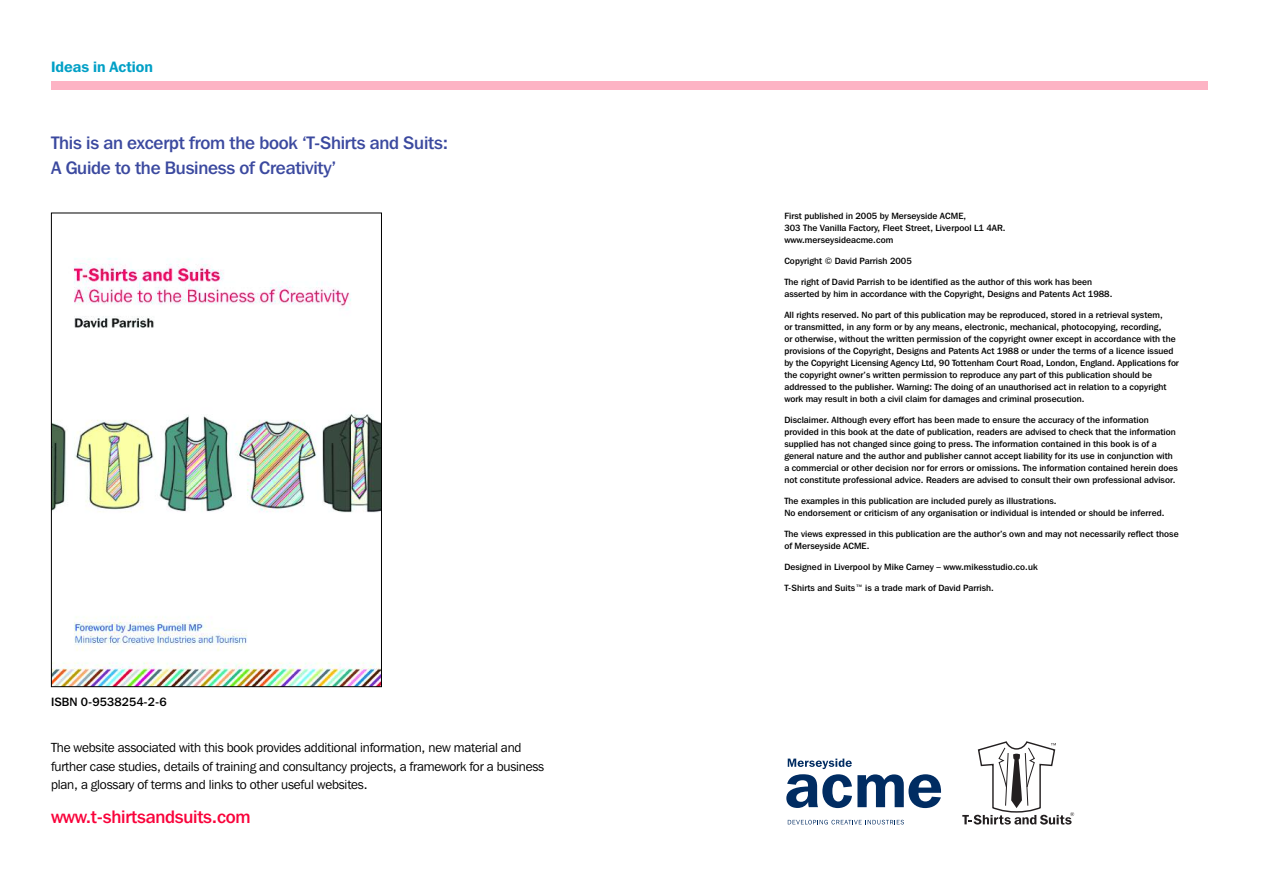
<style>
.page{position:relative;width:1263px;height:893px;background:#fff}
.page>*{position:absolute;margin:0;border:0;box-sizing:border-box;transform-origin:0 0}
.t1{font:500 18px/25.5px "Franklin Gothic IT Cby BT";letter-spacing:-.01em;color:#3b499f}
.t2{font:500 18px "Franklin Gothic IT Cby BT";letter-spacing:-.01em;color:#f9023a}
.t3{font:600 15px "Franklin Gothic IT Cby BT";color:#02a0c6}
.t4{font:13.2px/18.8px "Franklin Gothic IT Cby BT";letter-spacing:-.01em;color:#000}
.t5{font:500 12px "Franklin Gothic IT Cby BT";letter-spacing:.005em;color:#000}
.t6{font:500 9px/12px "Franklin Gothic IT Cby BT";letter-spacing:.005em;color:#000}
</style>
<div class="page">
<svg style="left:786px;top:759px;width:155px;height:49px"></svg>
<svg style="left:788px;top:820px;width:116px;height:4px"></svg>
<svg style="left:962px;top:741px;width:112px;height:83px"></svg>
<div style="left:51px;top:81px;width:1157px;height:8px;background:#fdb3c4"></div>
<img style="left:53px;top:258px;width:327px;height:427px">
<div style="left:51px;top:213px;width:331px;height:474px;border:1px solid #000"></div>
<h2 class="t3" style="left:51px;top:62px;width:103px">Ideas in Action</h2>
<h1 class="t1" style="left:51px;top:131px;width:399px">This is an excerpt from the book ‘T-Shirts and Suits:<br>A Guide to the Business of Creativity’</h1>
<h3 class="t5" style="left:51px;top:697px;width:117px">ISBN 0-9538254-2-6</h3>
<p class="t4" style="left:51px;top:739px;width:495px">The website associated with this book provides additional information, new material and further case studies, details of training and consultancy projects, a framework for a business plan, a glossary of terms and links to other useful websites.</p>
<h1 class="t2" style="left:51px;top:810px;width:201px">www.t-shirtsandsuits.com</h1>
<p class="t6" style="left:784px;top:211px;width:223px">First published in 2005 by Merseyside ACME,<br>303 The Vanilla Factory, Fleet Street, Liverpool L1 4AR. www.merseysideacme.com</p>
<p class="t6" style="left:784px;top:256px;width:129px">Copyright © David Parrish 2005</p>
<p class="t6" style="left:784px;top:277px;width:330px">The right of David Parrish to be identified as the author of this work has been asserted by him in accordance with the Copyright, Designs and Patents Act 1988.</p>
<p class="t6" style="left:784px;top:310px;width:396px">All rights reserved. No part of this publication may be reproduced, stored in a retrieval system,<br>or transmitted, in any form or by any means, electronic, mechanical, photocopying, recording,<br>or otherwise, without the written permission of the copyright owner except in accordance with the provisions of the Copyright, Designs and Patents Act 1988 or under the terms of a licence issued by the Copyright Licensing Agency Ltd, 90 Tottenham Court Road, London, England. Applications for the copyright owner’s written permission to reproduce any part of this publication should be addressed to the publisher. Warning: The doing of an unauthorised act in relation to a copyright work may result in both a civil claim for damages and criminal prosecution.</p>
<p class="t6" style="left:784px;top:415px;width:395px">Disclaimer. Although every effort has been made to ensure the accuracy of the information provided in this book at the date of publication, readers are advised to check that the information supplied has not changed since going to press. The information contained in this book is of a general nature and the author and publisher cannot accept liability for its use in conjunction with a commercial or other decision nor for errors or omissions. The information contained herein does not constitute professional advice. Readers are advised to consult their own professional advisor.</p>
<p class="t6" style="left:784px;top:496px;width:382px">The examples in this publication are included purely as illustrations.<br>No endorsement or criticism of any organisation or individual is intended or should be inferred.</p>
<p class="t6" style="left:784px;top:529px;width:396px">The views expressed in this publication are the author’s own and may not necessarily reflect those of Merseyside ACME.</p>
<p class="t6" style="left:784px;top:562px;width:255px">Designed in Liverpool by Mike Carney – www.mikesstudio.co.uk</p>
<p class="t6" style="left:784px;top:583px;width:211px">T-Shirts and Suits™ is a trade mark of David Parrish.</p>
</div>
